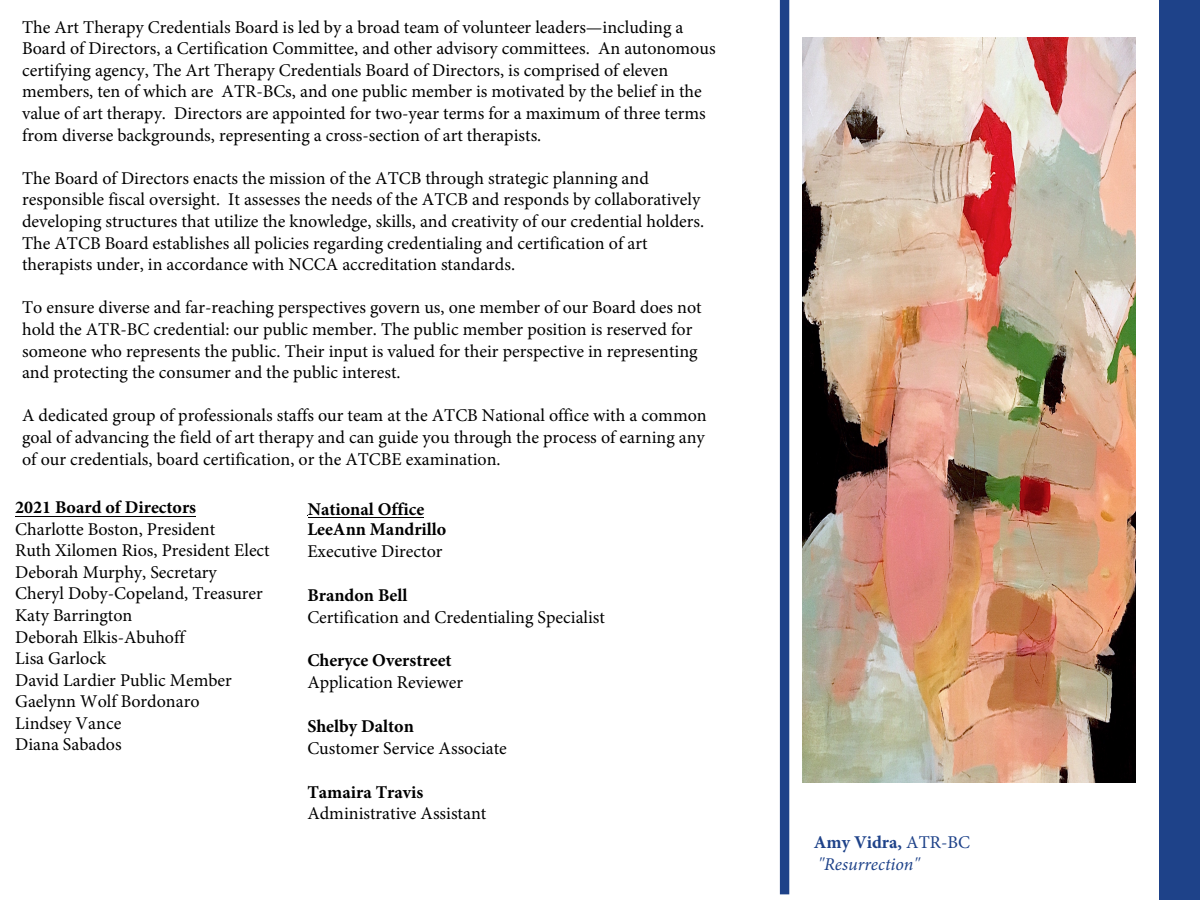
<style>
.page{position:relative;width:1200px;height:900px;background:#fff}
.page>*{position:absolute;margin:0;border:0;box-sizing:border-box;transform-origin:0 0}
.t1{font:18px/21.6px "Minion Pro";color:#000}
.t2{font:700 18px/20.5px "Minion Pro";color:#000}
.t3{font:italic 18px/21.6px "Minion Pro";color:#1e4289}
.s1{font-weight:700;font-style:normal}
.s2{font-style:normal}
</style>
<div class="page">
<div style="left:1160px;top:0;width:40px;height:900px;background:#1e4289"></div>
<hr style="left:16px;top:516px;width:180px;height:1px;background:#000">
<hr style="left:308px;top:517px;width:116px;height:1px;background:#000">
<div style="left:780px;top:0;width:9px;height:894px;background:#1e4289"></div>
<img style="left:803px;top:38px;width:332px;height:744px">
<p class="t1" style="left:22px;top:16px;width:695px">The Art Therapy Credentials Board is led by a broad team of volunteer leaders—including a Board of Directors, a Certification Committee, and other advisory committees. An autonomous certifying agency, The Art Therapy Credentials Board of Directors, is comprised of eleven members, ten of which are ATR-BCs, and one public member is motivated by the belief in the value of art therapy. Directors are appointed for two-year terms for a maximum of three terms from diverse backgrounds, representing a cross-section of art therapists.</p>
<p class="t1" style="left:22px;top:167px;width:684px">The Board of Directors enacts the mission of the ATCB through strategic planning and responsible fiscal oversight. It assesses the needs of the ATCB and responds by collaboratively developing structures that utilize the knowledge, skills, and creativity of our credential holders.<br>The ATCB Board establishes all policies regarding credentialing and certification of art therapists under, in accordance with NCCA accreditation standards.</p>
<p class="t1" style="left:22px;top:297px;width:681px">To ensure diverse and far-reaching perspectives govern us, one member of our Board does not hold the ATR-BC credential: our public member. The public member position is reserved for someone who represents the public. Their input is valued for their perspective in representing and protecting the consumer and the public interest.</p>
<p class="t1" style="left:22px;top:405px;width:686px;text-align:justify">A dedicated group of professionals staffs our team at the ATCB National office with a common goal of advancing the field of art therapy and can guide you through the process of earning any of our credentials, board certification, or the ATCBE examination.</p>
<p class="t2" style="left:15px;top:497px;width:183px">2021 Board of Directors</p>
<p class="t1" style="left:15px;top:518px;width:256px">Charlotte Boston, President<br>Ruth Xilomen Rios, President Elect<br>Deborah Murphy, Secretary<br>Cheryl Doby-Copeland, Treasurer<br>Katy Barrington<br>Deborah Elkis-Abuhoff<br>Lisa Garlock<br>David Lardier Public Member<br>Gaelynn Wolf Bordonaro<br>Lindsey Vance<br>Diana Sabados</p>
<p class="t2" style="left:307px;top:498px;width:141px">National Office<br>LeeAnn Mandrillo</p>
<p class="t1" style="left:307px;top:541px;width:137px">Executive Director</p>
<p class="t2" style="left:307px;top:584px;width:102px">Brandon Bell</p>
<p class="t1" style="left:307px;top:606px;width:299px">Certification and Credentialing Specialist</p>
<p class="t2" style="left:307px;top:650px;width:146px">Cheryce Overstreet</p>
<p class="t1" style="left:307px;top:672px;width:157px">Application Reviewer</p>
<p class="t2" style="left:307px;top:716px;width:108px">Shelby Dalton</p>
<p class="t1" style="left:307px;top:737px;width:201px">Customer Service Associate</p>
<p class="t2" style="left:307px;top:781px;width:118px">Tamaira Travis</p>
<p class="t1" style="left:307px;top:803px;width:181px">Administrative Assistant</p>
<p class="t3" style="left:814px;top:831px;width:158px"><span class="s1">Amy Vidra,</span> <span class="s2">ATR-BC </span>"Resurrection"</p>
</div>
